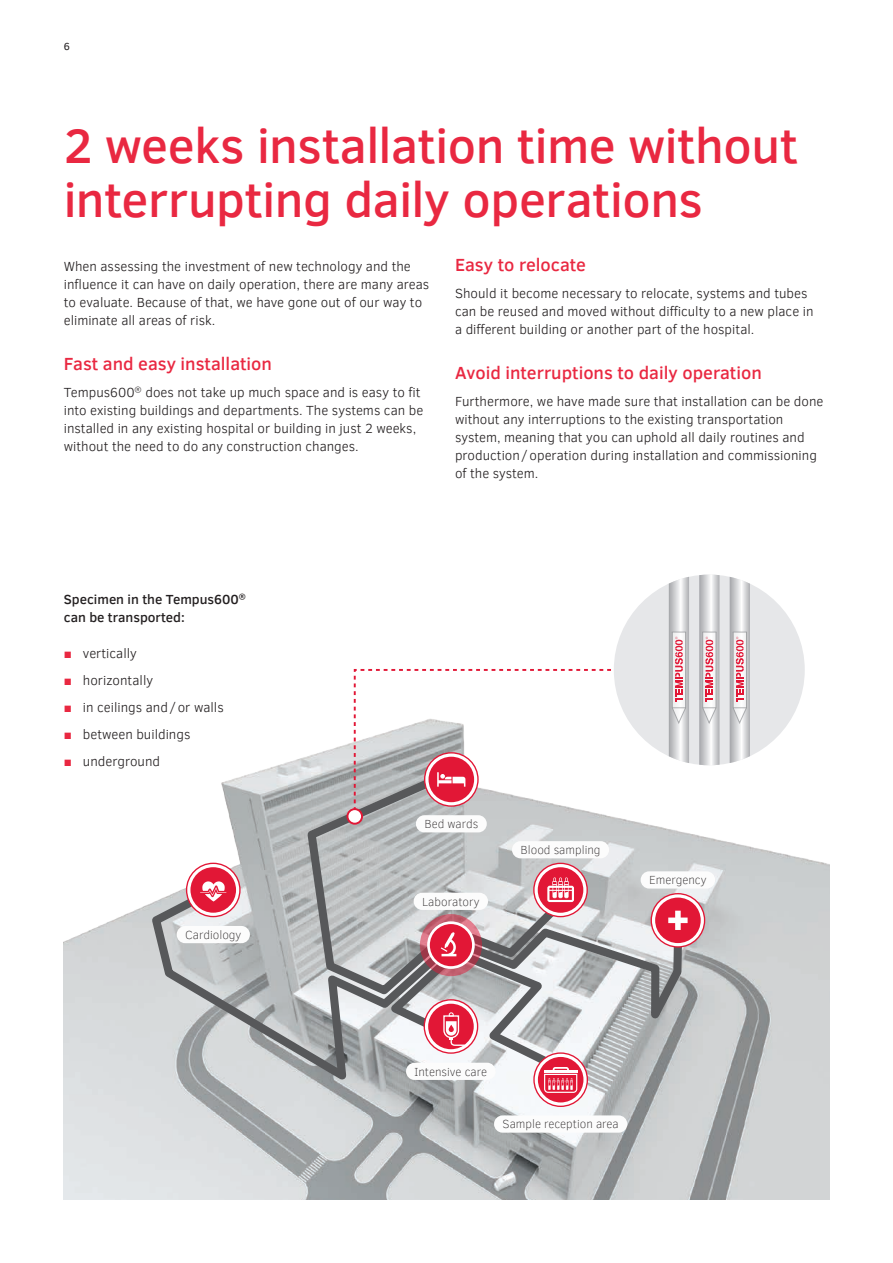
<style>
.page{position:relative;width:893px;height:1263px;background:#fff}
.page>*{position:absolute;margin:0;border:0;box-sizing:border-box;transform-origin:0 0}
.t1{font:500 49.5px/54px "Clear Sans";letter-spacing:-.01em;color:#e92841}
.t2{font:500 18px "Clear Sans";color:#e92841}
.t3{font:300 13.5px/18px "Clear Sans";color:#231f20}
.t4{font:500 13.5px/18px "Clear Sans";color:#231f20}
.t5{font:100 12px "Clear Sans";color:#231f20}
.t6{font:10.5px "Clear Sans";color:#231f20}
.s1{font-weight:400;color:#e92841}
</style>
<div class="page">
<img style="left:64px;top:745px;width:765px;height:454px">
<svg style="left:147px;top:880px;width:156px;height:211px;background:#bcbfc1"></svg>
<div style="left:614px;top:575px;width:191px;height:190px;background:#e6e7e9;border-radius:50%"></div>
<svg style="left:730px;top:577px;width:20px;height:186px"></svg>
<svg style="left:187px;top:863px;width:53px;height:53px"></svg>
<div style="left:186px;top:863px;width:55px;height:54px;border:1px solid #e21736;border-radius:50%"></div>
<div style="left:190px;top:867px;width:46px;height:46px;background:#e21736;border-radius:50%"></div>
<svg style="left:200px;top:881px;width:26px;height:20px"></svg>
<svg style="left:534px;top:1053px;width:53px;height:53px"></svg>
<div style="left:538px;top:1057px;width:45px;height:45px;background:#e21736;border-radius:50%"></div>
<svg style="left:303px;top:575px;width:416px;height:518px"></svg>
<div style="left:416px;top:815px;width:71px;height:17px;background:#fcfcfc;border-radius:9px"></div>
<div style="left:512px;top:841px;width:97px;height:17px;background:#fcfcfc;border-radius:9px"></div>
<div style="left:641px;top:871px;width:74px;height:17px;background:#fcfcfc;border-radius:9px"></div>
<div style="left:177px;top:926px;width:73px;height:17px;background:#fcfcfc;border-radius:9px"></div>
<div style="left:414px;top:893px;width:74px;height:17px;background:#fcfcfc;border-radius:9px"></div>
<div style="left:406px;top:1063px;width:90px;height:17px;background:#fcfcfc;border-radius:9px"></div>
<div style="left:494px;top:1115px;width:133px;height:18px;background:#fcfcfc;border-radius:9px"></div>
<p class="t6" style="left:64px;top:39px;width:8px">6</p>
<h1 class="t1" style="left:64px;top:118px;width:735px">2 weeks installation time without interrupting daily operations</h1>
<p class="t3" style="left:64px;top:257px;width:367px">When assessing the investment of new technology and the influence it can have on daily operation, there are many areas to evaluate. Because of that, we have gone out of our way to eliminate all areas of risk.</p>
<h2 class="t2" style="left:64px;top:351px;width:210px">Fast and easy installation</h2>
<p class="t3" style="left:64px;top:383px;width:361px">Tempus600<sup>®</sup> does not take up much space and is easy to fit into existing buildings and departments. The systems can be installed in any existing hospital or building in just 2 weeks, without the need to do any construction changes.</p>
<h2 class="t2" style="left:455px;top:252px;width:132px">Easy to relocate</h2>
<p class="t3" style="left:455px;top:284px;width:360px">Should it become necessary to relocate, systems and tubes can be reused and moved without difficulty to a new place in a different building or another part of the hospital.</p>
<h2 class="t2" style="left:455px;top:360px;width:308px">Avoid interruptions to daily operation</h2>
<p class="t3" style="left:455px;top:392px;width:370px">Furthermore, we have made sure that installation can be done without any interruptions to the existing transportation system, meaning that you can uphold all daily routines and production/operation during installation and commissioning of the system.</p>
<p class="t4" style="left:64px;top:590px;width:184px">Specimen in the Tempus600<sup>® </sup>can be transported:</p>
<p class="t3" style="left:64px;top:644px;width:75px"><span class="s1">■</span> vertically</p>
<p class="t3" style="left:64px;top:671px;width:91px"><span class="s1">■</span> horizontally</p>
<p class="t3" style="left:64px;top:698px;width:161px"><span class="s1">■</span> in ceilings and/or walls</p>
<p class="t3" style="left:64px;top:725px;width:128px"><span class="s1">■</span> between buildings</p>
<p class="t3" style="left:64px;top:752px;width:98px"><span class="s1">■</span> underground</p>
<p class="t5" style="left:185px;top:927px;width:58px">Cardiology</p>
<p class="t5" style="left:424px;top:816px;width:55px">Bed wards</p>
<p class="t5" style="left:422px;top:894px;width:59px">Laboratory</p>
<p class="t5" style="left:520px;top:842px;width:82px">Blood sampling</p>
<p class="t5" style="left:649px;top:872px;width:59px">Emergency</p>
<p class="t5" style="left:415px;top:1064px;width:74px">Intensive care</p>
<p class="t5" style="left:503px;top:1116px;width:118px">Sample reception area</p>
</div>
